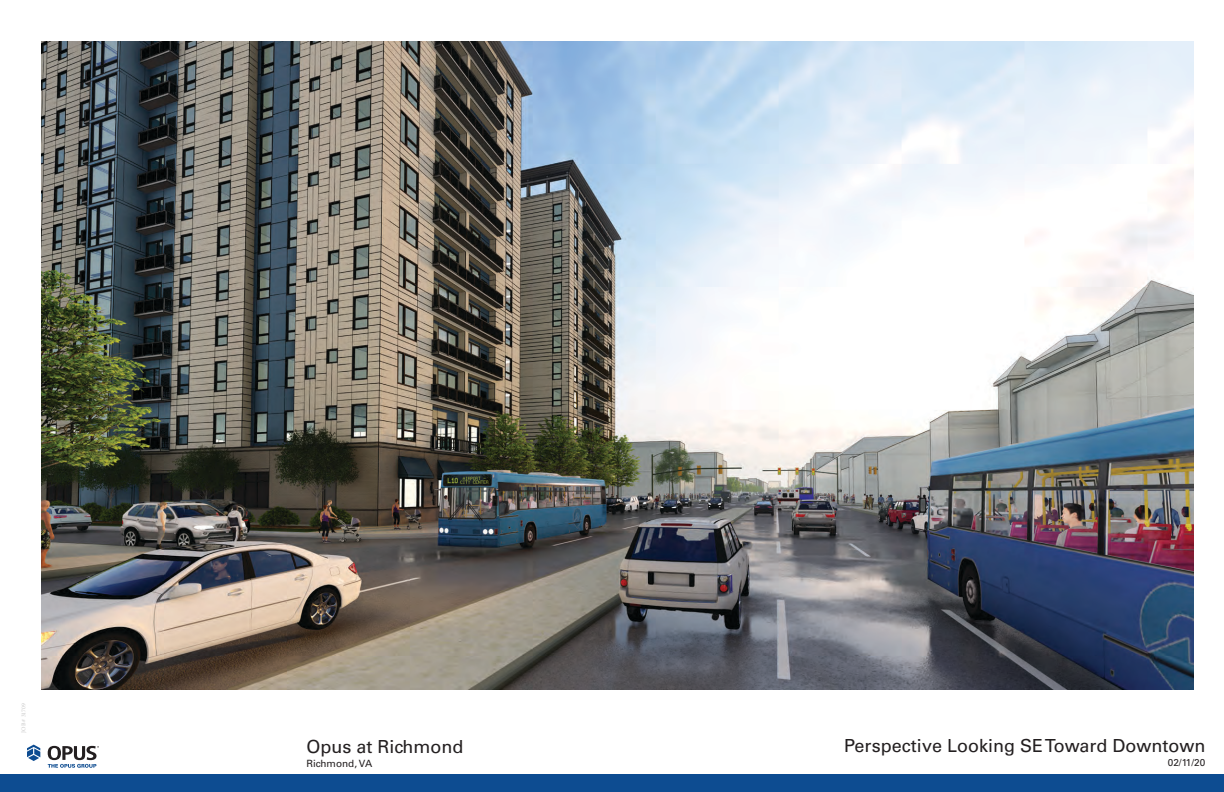
<style>
.page{position:relative;width:1224px;height:792px;background:#fff}
.page>*{position:absolute;margin:0;border:0;box-sizing:border-box;transform-origin:0 0}
.level-6{font:18px "Univers LT Std";color:#231f20}
.t1{font:10px "Univers LT Std";color:#231f20}
.t2{font:5.9px "Minion Pro";color:#c8c8c8}
</style>
<div class="page">
<div style="left:0;top:774px;width:1224px;height:18px;background:#0d4c91"></div>
<svg style="left:27px;top:745px;width:13px;height:16px"></svg>
<svg style="left:48px;top:746px;width:51px;height:22px"></svg>
<img style="left:41px;top:41px;width:1152px;height:648px">
<p class="t2" style="left:20px;top:733px;width:31px;rotate:-90deg">JOB # 31709</p>
<p class="level-6" style="left:844px;top:735px;width:363px">Perspective Looking SE Toward Downtown</p>
<p class="level-6" style="left:307px;top:736px;width:159px">Opus at Richmond</p>
<p class="t1" style="left:307px;top:757px;width:67px">Richmond, VA</p>
<p class="t1" style="left:1168px;top:757px;width:39px">02/11/20</p>
</div>
